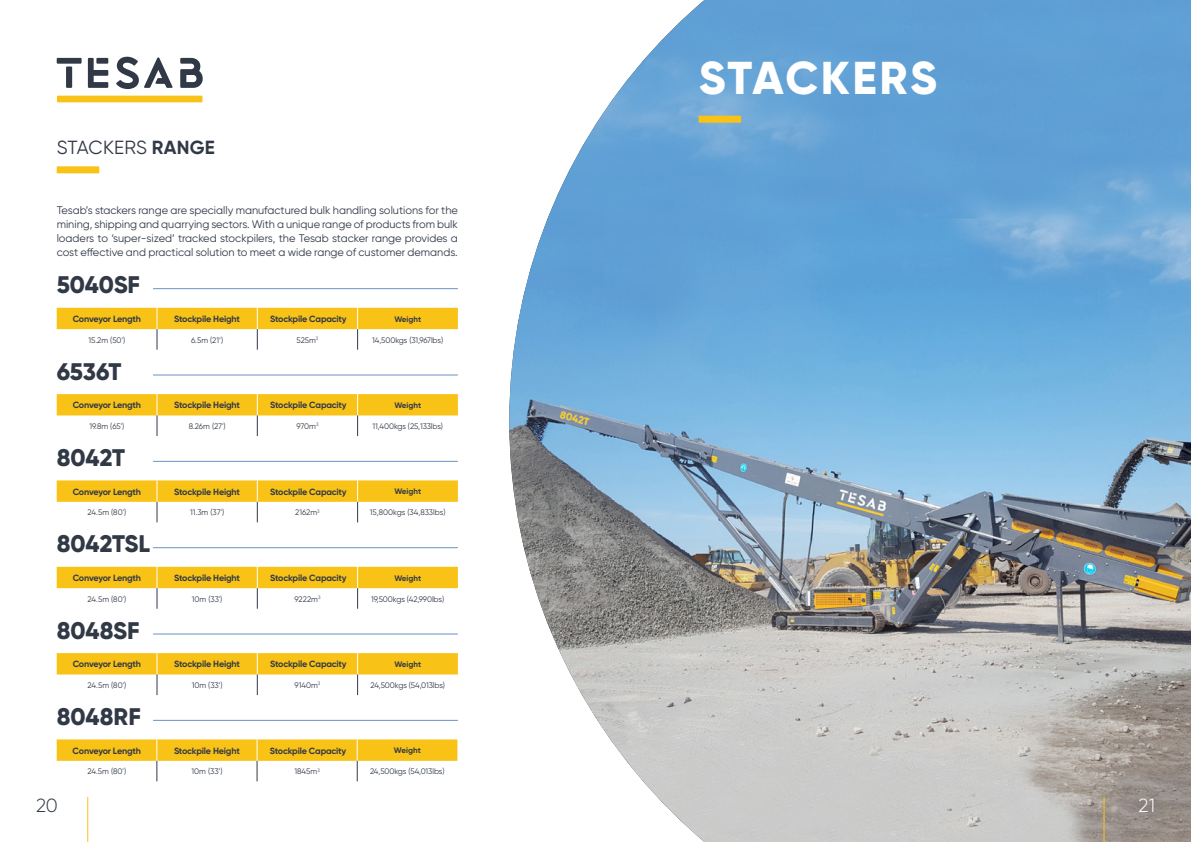
<style>
.page{position:relative;width:1191px;height:842px;background:#fff}
.page>*{position:absolute;margin:0;border:0;box-sizing:border-box;transform-origin:0 0}
.t1{font:800 46px "Gilroy";letter-spacing:.05em;color:#fff}
.t2{font:800 24px "Gilroy";color:#313946}
.t3{font:19px "Gilroy";letter-spacing:-.01em;color:#313946}
.t4{font:300 19px "Gilroy";color:#313946}
.t5{font:300 19px "Gilroy";color:#fff}
.t6{font:11px/14px "Gilroy";color:#313946;text-align:justify}
.t7{font:700 9px "Gilroy";letter-spacing:-.02em;color:#313946}
.t8{font:8px "Gilroy";letter-spacing:-.01em;color:#313946}
.t9{font:700 8px "Gilroy";letter-spacing:-.03em;color:#313946}
.s1{font-weight:700}
</style>
<div class="page">
<img style="left:509px;top:0;width:682px;height:842px">
<hr style="left:1103px;top:797px;width:1px;height:45px;background:#f9c217">
<hr style="left:87px;top:797px;width:1px;height:45px;background:#f9c217">
<div style="left:698px;top:116px;width:43px;height:7px;background:#f9c217"></div>
<hr style="left:153px;top:288px;width:305px;height:1px;background:#6e90c6">
<svg style="left:57px;top:308px;width:401px;height:42px"></svg>
<hr style="left:153px;top:374px;width:305px;height:1px;background:#6e90c6">
<svg style="left:57px;top:394px;width:401px;height:42px"></svg>
<hr style="left:153px;top:461px;width:305px;height:1px;background:#6e90c6">
<svg style="left:57px;top:480px;width:401px;height:42px"></svg>
<hr style="left:153px;top:547px;width:305px;height:1px;background:#6e90c6">
<svg style="left:57px;top:567px;width:401px;height:42px"></svg>
<hr style="left:153px;top:633px;width:305px;height:1px;background:#6e90c6">
<svg style="left:57px;top:653px;width:401px;height:42px"></svg>
<hr style="left:153px;top:720px;width:305px;height:1px;background:#6e90c6">
<svg style="left:57px;top:739px;width:400px;height:42px"></svg>
<div style="left:57px;top:166px;width:42px;height:7px;background:#f9c217"></div>
<div style="left:57px;top:96px;width:145px;height:6px;background:#f9c217"></div>
<div style="left:57px;top:58px;width:25px;height:6px;background:#313946"></div>
<div style="left:66px;top:66px;width:6px;height:22px;background:#313946"></div>
<svg style="left:116px;top:57px;width:57px;height:32px"></svg>
<svg style="left:180px;top:58px;width:23px;height:30px"></svg>
<svg style="left:88px;top:58px;width:20px;height:30px"></svg>
<h3 class="t3" style="left:57px;top:136px;width:160px">stackers <span class="s1">range</span></h3>
<p class="t6" style="left:57px;top:203px;width:403px">Tesab’s stackers range are specially manufactured bulk handling solutions for the mining, shipping and quarrying sectors. With a unique range of products from bulk loaders to ‘super-sized’ tracked stockpilers, the Tesab stacker range provides a cost effective and practical solution to meet a wide range of customer demands.</p>
<h2 class="t2" style="left:57px;top:270px;width:85px">5040SF</h2>
<p class="t7" style="left:73px;top:313px;width:70px">Conveyor Length</p>
<p class="t7" style="left:174px;top:313px;width:67px">Stockpile Height</p>
<p class="t7" style="left:270px;top:313px;width:78px">Stockpile Capacity</p>
<p class="t9" style="left:394px;top:314px;width:28px">Weight</p>
<p class="t8" style="left:89px;top:335px;width:38px">15.2m (50')</p>
<p class="t8" style="left:191px;top:335px;width:34px">6.5m (21’)</p>
<p class="t8" style="left:296px;top:335px;width:23px">525m<sup>3</sup></p>
<p class="t8" style="left:372px;top:335px;width:72px">14,500kgs (31,967lbs)</p>
<h2 class="t2" style="left:57px;top:356px;width:66px">6536T</h2>
<p class="t7" style="left:73px;top:400px;width:70px">Conveyor Length</p>
<p class="t7" style="left:174px;top:400px;width:67px">Stockpile Height</p>
<p class="t7" style="left:270px;top:400px;width:78px">Stockpile Capacity</p>
<p class="t9" style="left:394px;top:400px;width:28px">Weight</p>
<p class="t8" style="left:89px;top:421px;width:36px">19.8m (65')</p>
<p class="t8" style="left:189px;top:421px;width:38px">8.26m (27')</p>
<p class="t8" style="left:296px;top:421px;width:24px">970m<sup>3</sup></p>
<p class="t8" style="left:372px;top:421px;width:72px">11,400kgs (25,133lbs)</p>
<h2 class="t2" style="left:57px;top:443px;width:70px">8042T</h2>
<p class="t7" style="left:73px;top:486px;width:70px">Conveyor Length</p>
<p class="t7" style="left:174px;top:486px;width:67px">Stockpile Height</p>
<p class="t7" style="left:270px;top:486px;width:78px">Stockpile Capacity</p>
<p class="t9" style="left:394px;top:486px;width:28px">Weight</p>
<p class="t8" style="left:87px;top:508px;width:40px">24.5m (80')</p>
<p class="t8" style="left:190px;top:508px;width:36px">11.3m (37')</p>
<p class="t8" style="left:295px;top:508px;width:26px">2162m<sup>3</sup></p>
<p class="t8" style="left:370px;top:508px;width:77px">15,800kgs (34,833lbs)</p>
<h2 class="t2" style="left:57px;top:529px;width:95px">8042TSL</h2>
<p class="t7" style="left:73px;top:572px;width:70px">Conveyor Length</p>
<p class="t7" style="left:174px;top:572px;width:67px">Stockpile Height</p>
<p class="t7" style="left:270px;top:572px;width:78px">Stockpile Capacity</p>
<p class="t9" style="left:394px;top:573px;width:28px">Weight</p>
<p class="t8" style="left:87px;top:594px;width:40px">24.5m (80')</p>
<p class="t8" style="left:192px;top:594px;width:32px">10m (33')</p>
<p class="t8" style="left:294px;top:594px;width:28px">9222m<sup>3</sup></p>
<p class="t8" style="left:371px;top:594px;width:74px">19,500kgs (42,990lbs)</p>
<h2 class="t2" style="left:57px;top:615px;width:84px">8048SF</h2>
<p class="t7" style="left:73px;top:659px;width:70px">Conveyor Length</p>
<p class="t7" style="left:174px;top:659px;width:67px">Stockpile Height</p>
<p class="t7" style="left:270px;top:659px;width:78px">Stockpile Capacity</p>
<p class="t9" style="left:394px;top:659px;width:28px">Weight</p>
<p class="t8" style="left:87px;top:680px;width:40px">24.5m (80')</p>
<p class="t8" style="left:192px;top:680px;width:32px">10m (33’)</p>
<p class="t8" style="left:294px;top:680px;width:27px">9140m<sup>3</sup></p>
<p class="t8" style="left:370px;top:680px;width:76px">24,500kgs (54,013lbs)</p>
<h2 class="t2" style="left:57px;top:702px;width:86px">8048RF</h2>
<p class="t7" style="left:73px;top:745px;width:70px">Conveyor Length</p>
<p class="t7" style="left:174px;top:745px;width:67px">Stockpile Height</p>
<p class="t7" style="left:270px;top:745px;width:78px">Stockpile Capacity</p>
<p class="t9" style="left:394px;top:745px;width:28px">Weight</p>
<p class="t8" style="left:87px;top:767px;width:40px">24.5m (80')</p>
<p class="t8" style="left:191px;top:767px;width:32px">10m (33’)</p>
<p class="t8" style="left:294px;top:767px;width:27px">1845m<sup>3</sup></p>
<p class="t8" style="left:370px;top:767px;width:76px">24,500kgs (54,013lbs)</p>
<h1 class="t1" style="left:699px;top:48px;width:240px">STACKERS</h1>
<h3 class="t4" style="left:36px;top:794px;width:23px">20</h3>
<h3 class="t5" style="left:1138px;top:794px;width:18px">21</h3>
</div>
